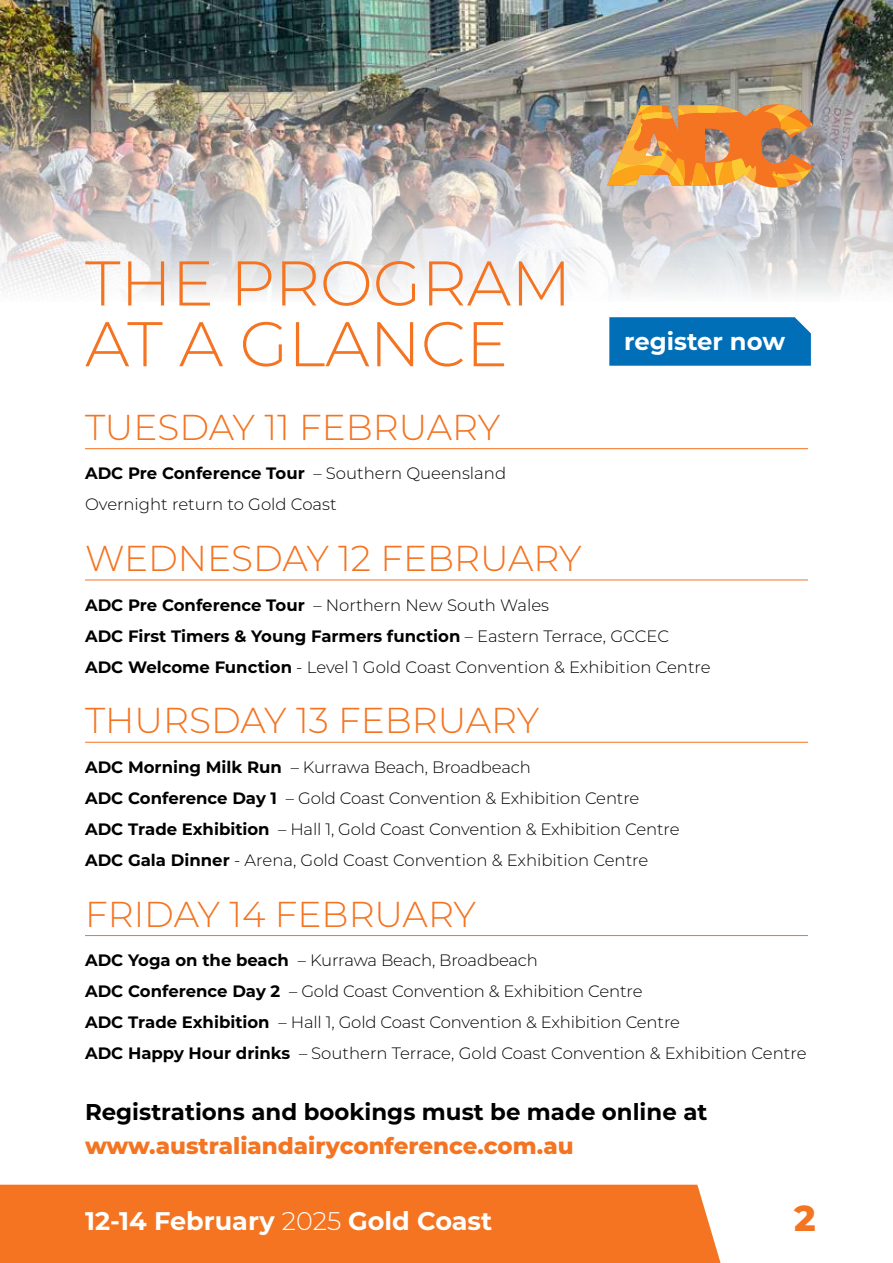
<style>
.page{position:relative;width:893px;height:1263px;background:#fff}
.page>*{position:absolute;margin:0;border:0;box-sizing:border-box;transform-origin:0 0}
.t1{font:300 63px/60.8px "Montserrat";color:#f47421}
.t2{font:300 36px "Montserrat";color:#f47421}
.t3{font:800 36px "Montserrat";color:#f47421}
.t4{font:700 25.5px "Montserrat";color:#fff}
.t5{font:700 24.3px "Montserrat";color:#fff}
.t6{font:700 22.8px "Montserrat";color:#000}
.t7{font:800 22.8px "Montserrat";color:#f47421}
.t8{font:300 16.5px/31px "Montserrat";letter-spacing:-.01em;color:#000}
.s1{font-weight:700}
.s2{font-weight:300}
</style>
<div class="page">
<div style="left:0;top:1185px;width:721px;height:78px;background:#f47421"></div>
<img style="left:0;top:0;width:893px;height:295px">
<hr style="left:85px;top:448px;width:723px;height:1px;background:#f47421">
<hr style="left:85px;top:580px;width:723px;height:1px;background:#f47421">
<hr style="left:85px;top:742px;width:723px;height:1px;background:#f47421">
<hr style="left:85px;top:935px;width:723px;height:1px;background:#f47421">
<img style="left:607px;top:104px;width:206px;height:84px">
<div style="left:609px;top:317px;width:202px;height:49px;background:#006fb8"></div>
<h1 class="t1" style="left:85px;top:251px;width:488px">THE PROGRAM<br>AT A GLANCE</h1>
<h3 class="t5" style="left:624px;top:324px;width:162px">register now</h3>
<h2 class="t2" style="left:85px;top:403px;width:417px">TUESDAY 11 FEBRUARY</h2>
<p class="t8" style="left:85px;top:457px;width:423px"><span class="s1">ADC Pre Conference Tour</span> – Southern Queensland<br>Overnight return to Gold Coast</p>
<h2 class="t2" style="left:85px;top:534px;width:498px">WEDNESDAY 12 FEBRUARY</h2>
<p class="t8" style="left:85px;top:589px;width:627px"><span class="s1">ADC Pre Conference Tour</span> – Northern New South Wales<br><span class="s1">ADC First Timers &amp; Young Farmers function</span> – Eastern Terrace, GCCEC<br><span class="s1">ADC Welcome Function</span> - Level 1 Gold Coast Convention &amp; Exhibition Centre</p>
<h2 class="t2" style="left:85px;top:696px;width:456px">THURSDAY 13 FEBRUARY</h2>
<p class="t8" style="left:85px;top:751px;width:596px"><span class="s1">ADC Morning Milk Run</span> – Kurrawa Beach, Broadbeach<br><span class="s1">ADC Conference Day 1</span> – Gold Coast Convention &amp; Exhibition Centre <span class="s1">ADC Trade Exhibition</span> – Hall 1, Gold Coast Convention &amp; Exhibition Centre <span class="s1">ADC Gala Dinner</span> - Arena, Gold Coast Convention &amp; Exhibition Centre</p>
<h2 class="t2" style="left:85px;top:889px;width:393px">FRIDAY 14 FEBRUARY</h2>
<p class="t8" style="left:85px;top:944px;width:723px"><span class="s1">ADC Yoga on the beach</span> – Kurrawa Beach, Broadbeach<br><span class="s1">ADC Conference Day 2</span> – Gold Coast Convention &amp; Exhibition Centre<br><span class="s1">ADC Trade Exhibition</span> – Hall 1, Gold Coast Convention &amp; Exhibition Centre<br><span class="s1">ADC Happy Hour drinks</span> – Southern Terrace, Gold Coast Convention &amp; Exhibition Centre</p>
<h3 class="t6" style="left:85px;top:1095px;width:624px">Registrations and bookings must be made online at</h3>
<h3 class="t7" style="left:85px;top:1129px;width:490px">www.australiandairyconference.com.au</h3>
<h3 class="t4" style="left:85px;top:1202px;width:409px">12-14 February <span class="s2">2025</span> Gold Coast</h3>
<h2 class="t3" style="left:794px;top:1192px;width:23px">2</h2>
</div>
